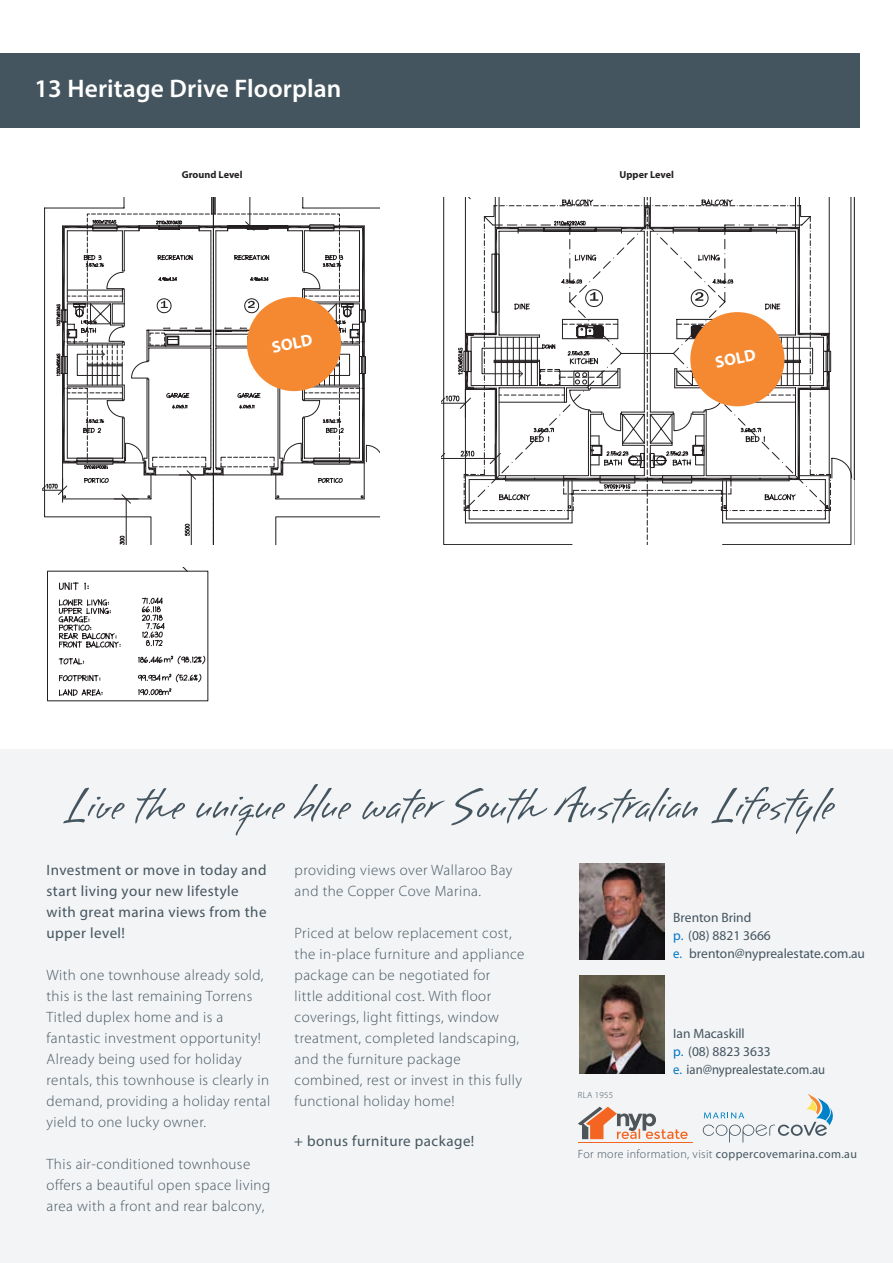
<style>
.page{position:relative;width:893px;height:1263px;background:#fff}
.page>*{position:absolute;margin:0;border:0;box-sizing:border-box;transform-origin:0 0}
.t1{font:57px "Brisa Alternates";letter-spacing:.005em;color:#45555f}
.t2{font:600 25.5px "Myriad Pro";letter-spacing:.005em;color:#fff}
.t3{font:700 16.5px "Myriad Pro";color:#fff}
.t4{font:300 15px/21px "Myriad Pro";letter-spacing:.03em;color:#45555f}
.t5{font:15px/21px "Myriad Pro";letter-spacing:.03em;color:#45555f}
.t6{font:13.5px/18px "Myriad";color:#45555f}
.t7{font:300 12px "Myriad Pro";letter-spacing:.03em;color:#45555f}
.t8{font:700 10.2px "Myriad";letter-spacing:.005em;color:#231f20}
.t9{font:300 9px "Myriad Pro";letter-spacing:.03em;color:#45555f}
.s1{font-style:inherit}
.s2{color:#0076c8}
.s3{font-weight:400}
</style>
<div class="page">
<div style="left:0;top:749px;width:893px;height:514px;background:#f2f4f6"></div>
<div style="left:0;top:53px;width:859px;height:75px;background:#45555f"></div>
<svg style="left:43px;top:197px;width:336px;height:505px"></svg>
<hr style="left:441px;top:626px;width:413px;height:1px;background:#231f20">
<svg style="left:441px;top:197px;width:414px;height:348px"></svg>
<div style="left:247px;top:297px;width:94px;height:94px;background:#f58932;border-radius:50%"></div>
<div style="left:690px;top:312px;width:94px;height:94px;background:#f58932;border-radius:50%"></div>
<img style="left:579px;top:864px;width:85px;height:96px">
<img style="left:579px;top:975px;width:85px;height:98px">
<svg style="left:703px;top:1094px;width:130px;height:48px"></svg>
<hr style="left:578px;top:1142px;width:114px;height:1px;background:#f36521">
<svg style="left:578px;top:1107px;width:110px;height:32px"></svg>
<h2 class="t2" style="left:35px;top:73px;width:308px">13 Heritage Drive Floorplan</h2>
<p class="t8" style="left:182px;top:169px;width:62px">Ground Level</p>
<p class="t8" style="left:619px;top:169px;width:56px">Upper Level</p>
<p class="t3" style="left:270px;top:337px;width:42px;rotate:-11deg">SOLD</p>
<p class="t3" style="left:713px;top:352px;width:42px;rotate:-11deg">SOLD</p>
<h1 class="t1" style="left:62px;top:775px;width:772px">Live the unique blue water South Australian Lifestyle</h1>
<p class="t5" style="left:47px;top:859px;width:221px">Investment or move in today and start living your new lifestyle with great marina views from the upper level!</p>
<p class="t4" style="left:47px;top:964px;width:225px">With one townhouse already sold, this is the last remaining Torrens<br>Titled duplex home and is a fantastic investment opportunity!<br>Already being used for holiday rentals, this townhouse is clearly in demand, providing a holiday rental yield to one lucky owner.</p>
<p class="t4" style="left:47px;top:1153px;width:225px">This air-conditioned townhouse offers a beautiful open space living area with a front and rear balcony,</p>
<p class="t4" style="left:295px;top:859px;width:219px">providing views over Wallaroo Bay and the Copper Cove Marina.</p>
<p class="t4" style="left:295px;top:922px;width:231px">Priced at below replacement cost, the in-place furniture and appliance package can be negotiated for<br>little additional cost. With floor coverings, light fittings, window treatment, completed landscaping, and the furniture package combined, rest or invest in this fully functional holiday home!</p>
<p class="t5" style="left:294px;top:1131px;width:182px">+ bonus furniture package!</p>
<p class="t6" style="left:673px;top:909px;width:193px"><span class="s1">Brenton Brind<br></span><span class="s2">p.</span> (08) 8821 3666<br><span class="s2">e.</span> brenton@nyprealestate.com.au</p>
<p class="t9" style="left:578px;top:1089px;width:37px">RLA 1955</p>
<p class="t6" style="left:673px;top:1025px;width:153px"><span class="s1">Ian Macaskill<br></span><span class="s2">p.</span> (08) 8823 3633<br><span class="s2">e.</span> ian@nyprealestate.com.au</p>
<p class="t7" style="left:578px;top:1146px;width:280px">For more information, visit <span class="s3">coppercovemarina.com.au</span></p>
</div>
